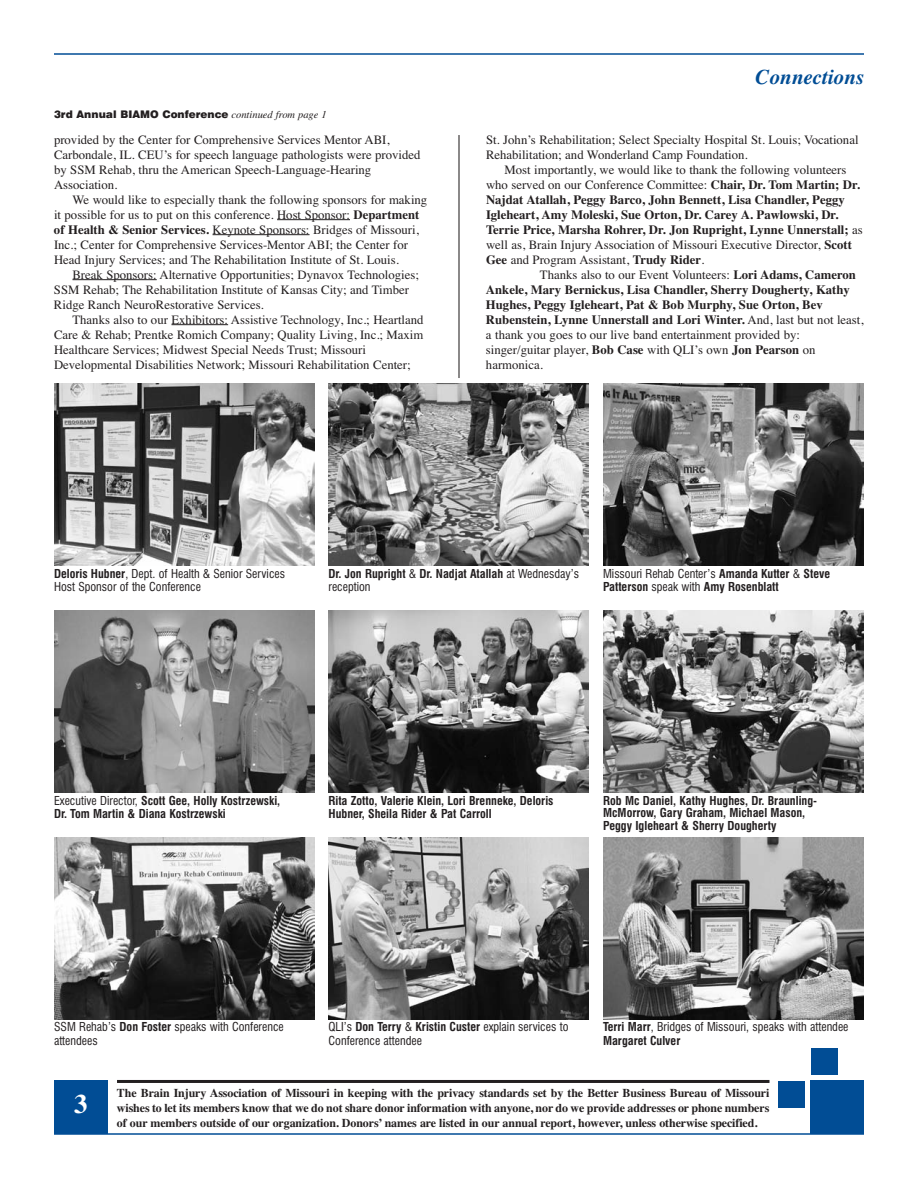
<style>
.page{position:relative;width:918px;height:1188px;background:#fff}
.page>*{position:absolute;margin:0;border:0;box-sizing:border-box;transform-origin:0 0}
.t1{font:700 27px "Times";color:#fff}
.t2{font:italic 700 21px "Times";color:#014d95}
.t3{font:12.75px/15px "Times";color:#231f20}
.t4{font:700 12.75px "Times";color:#231f20}
.t5{font:700 condensed 12px/13.5px "Swiss 721 BT";color:#231f20}
.t6{font:700 12px/15px "Times";letter-spacing:-.01em;color:#231f20;text-align:justify}
.t7{font:condensed 12px/13.5px "Swiss 721 BT";color:#231f20}
.t8{font:10.5px "Swiss 721 Black BT";color:#231f20}
.s1{font-family:"Times";font-style:italic}
.s2{font-weight:700}
.s3{font-weight:400}
</style>
<div class="page">
<hr style="left:54px;top:53px;width:810px;height:2px;background:#014d95">
<hr style="left:54px;top:1133px;width:810px;height:2px;background:#014d95">
<div style="left:54px;top:1080px;width:54px;height:54px;background:#014d95"></div>
<div style="left:810px;top:1080px;width:54px;height:54px;background:#014d95"></div>
<div style="left:778px;top:1081px;width:28px;height:27px;background:#014d95"></div>
<div style="left:811px;top:1048px;width:27px;height:28px;background:#014d95"></div>
<hr style="left:458px;top:135px;width:2px;height:243px;background:#231f20">
<hr style="left:117px;top:1080px;width:653px;height:3px;background:#231f20">
<hr style="left:277px;top:219px;width:73px;height:1px;background:#231f20">
<hr style="left:213px;top:234px;width:97px;height:1px;background:#231f20">
<hr style="left:72px;top:279px;width:85px;height:1px;background:#231f20">
<hr style="left:171px;top:324px;width:57px;height:1px;background:#231f20">
<img style="left:54px;top:384px;width:260px;height:182px">
<img style="left:329px;top:384px;width:260px;height:182px">
<img style="left:603px;top:384px;width:260px;height:181px">
<img style="left:54px;top:611px;width:260px;height:181px">
<img style="left:329px;top:611px;width:260px;height:181px">
<img style="left:603px;top:611px;width:260px;height:181px">
<img style="left:54px;top:837px;width:260px;height:182px">
<img style="left:329px;top:837px;width:260px;height:182px">
<img style="left:603px;top:837px;width:260px;height:182px">
<p class="t8" style="left:54px;top:111px;width:274px">3rd Annual BIAMO Conference <span class="s1">continued from page 1</span></p>
<p class="t3" style="left:54px;top:133px;width:368px">provided by the Center for Comprehensive Services Mentor ABI, Carbondale, IL. CEU’s for speech language pathologists were provided by SSM Rehab, thru the American Speech-Language-Hearing Association.</p>
<p class="t3" style="left:54px;top:193px;width:375px;text-indent:18px">We would like to especially thank the following sponsors for making it possible for us to put on this conference. Host Sponsor: <span class="s2">Department of Health &amp; Senior Services.</span> Keynote Sponsors: Bridges of Missouri, Inc.; Center for Comprehensive Services-Mentor ABI; the Center for Head Injury Services; and The Rehabilitation Institute of St. Louis.</p>
<p class="t3" style="left:54px;top:268px;width:366px;text-indent:18px">Break Sponsors: Alternative Opportunities; Dynavox Technologies;<br>SSM Rehab; The Rehabilitation Institute of Kansas City; and Timber<br>Ridge Ranch NeuroRestorative Services.</p>
<p class="t3" style="left:54px;top:313px;width:371px;text-indent:18px">Thanks also to our Exhibitors: Assistive Technology, Inc.; Heartland Care &amp; Rehab; Prentke Romich Company; Quality Living, Inc.; Maxim Healthcare Services; Midwest Special Needs Trust; Missouri Developmental Disabilities Network; Missouri Rehabilitation Center;</p>
<h2 class="t2" style="left:755px;top:69px;width:110px">Connections</h2>
<p class="t3" style="left:486px;top:133px;width:374px">St. John’s Rehabilitation; Select Specialty Hospital St. Louis; Vocational<br>Rehabilitation; and Wonderland Camp Foundation.</p>
<p class="t3" style="left:504px;top:163px;width:344px">Most importantly, we would like to thank the following volunteers</p>
<p class="t3" style="left:486px;top:178px;width:375px">who served on our Conference Committee: <span class="s2">Chair, Dr. Tom Martin; Dr.</span></p>
<p class="t4" style="left:486px;top:195px;width:360px">Najdat Atallah, Peggy Barco, John Bennett, Lisa Chandler, Peggy</p>
<p class="t4" style="left:486px;top:210px;width:354px">Igleheart, Amy Moleski, Sue Orton, Dr. Carey A. Pawlowski, Dr.</p>
<p class="t4" style="left:486px;top:225px;width:378px">Terrie Price, Marsha Rohrer, Dr. Jon Rupright, Lynne Unnerstall; <span class="s3">as</span></p>
<p class="t3" style="left:486px;top:238px;width:367px">well as, Brain Injury Association of Missouri Executive Director, <span class="s2">Scott</span></p>
<p class="t3" style="left:486px;top:253px;width:220px"><span class="s2">Gee</span> and Program Assistant, <span class="s2">Trudy Rider</span>.</p>
<p class="t3" style="left:540px;top:268px;width:317px">Thanks also to our Event Volunteers: <span class="s2">Lori Adams, Cameron</span></p>
<p class="t4" style="left:486px;top:285px;width:366px">Ankele, Mary Bernickus, Lisa Chandler, Sherry Dougherty, Kathy</p>
<p class="t4" style="left:486px;top:300px;width:338px">Hughes, Peggy Igleheart, Pat &amp; Bob Murphy, Sue Orton, Bev</p>
<p class="t4" style="left:486px;top:315px;width:379px">Rubenstein, Lynne Unnerstall and Lori Winter. <span class="s3">And, last but not least,</span></p>
<p class="t3" style="left:486px;top:328px;width:316px">a thank you goes to our live band entertainment provided by:</p>
<p class="t3" style="left:486px;top:343px;width:331px">singer/guitar player, <span class="s2">Bob Case</span> with QLI’s own <span class="s2">Jon Pearson</span> on</p>
<p class="t3" style="left:486px;top:358px;width:59px">harmonica.</p>
<p class="t7" style="left:54px;top:568px;width:233px"><span class="s2">Deloris Hubner</span>, Dept. of Health &amp; Senior Services<br>Host Sponsor of the Conference</p>
<p class="t5" style="left:329px;top:568px;width:252px">Dr. Jon Rupright <span class="s3">&amp;</span> Dr. Nadjat Atallah <span class="s3">at Wednesday’s reception</span></p>
<p class="t5" style="left:603px;top:568px;width:229px"><span class="s3">Missouri Rehab Center’s</span> Amanda Kutter <span class="s3">&amp;</span> Steve<br>Patterson <span class="s3">speak with</span> Amy Rosenblatt</p>
<p class="t5" style="left:54px;top:794px;width:228px"><span class="s3">Executive Director,</span> Scott Gee, Holly Kostrzewski,<br>Dr. Tom Martin &amp; Diana Kostrzewski</p>
<p class="t5" style="left:329px;top:794px;width:227px">Rita Zotto, Valerie Klein, Lori Brenneke, Deloris<br>Hubner, Sheila Rider &amp; Pat Carroll</p>
<p class="t5" style="left:603px;top:795px;width:216px;line-height:12.8px">Rob Mc Daniel, Kathy Hughes, Dr. Braunling-<br>McMorrow, Gary Graham, Michael Mason,<br>Peggy Igleheart &amp; Sherry Dougherty</p>
<p class="t7" style="left:54px;top:1021px;width:231px">SSM Rehab’s <span class="s2">Don Foster</span> speaks with Conference attendees</p>
<p class="t7" style="left:329px;top:1021px;width:241px">QLI’s <span class="s2">Don Terry</span> &amp; <span class="s2">Kristin Custer</span> explain services to<br>Conference attendee</p>
<p class="t7" style="left:603px;top:1021px;width:247px"><span class="s2">Terri Marr</span>, Bridges of Missouri, speaks with attendee<br><span class="s2">Margaret Culver</span></p>
<h1 class="t1" style="left:74px;top:1094px;width:15px">3</h1>
<p class="t6" style="left:117px;top:1086px;width:654px">The Brain Injury Association of Missouri in keeping with the privacy standards set by the Better Business Bureau of Missouri wishes to let its members know that we do not share donor information with anyone, nor do we provide addresses or phone numbers of our members outside of our organization. Donors’ names are listed in our annual report, however, unless otherwise specified.</p>
</div>
